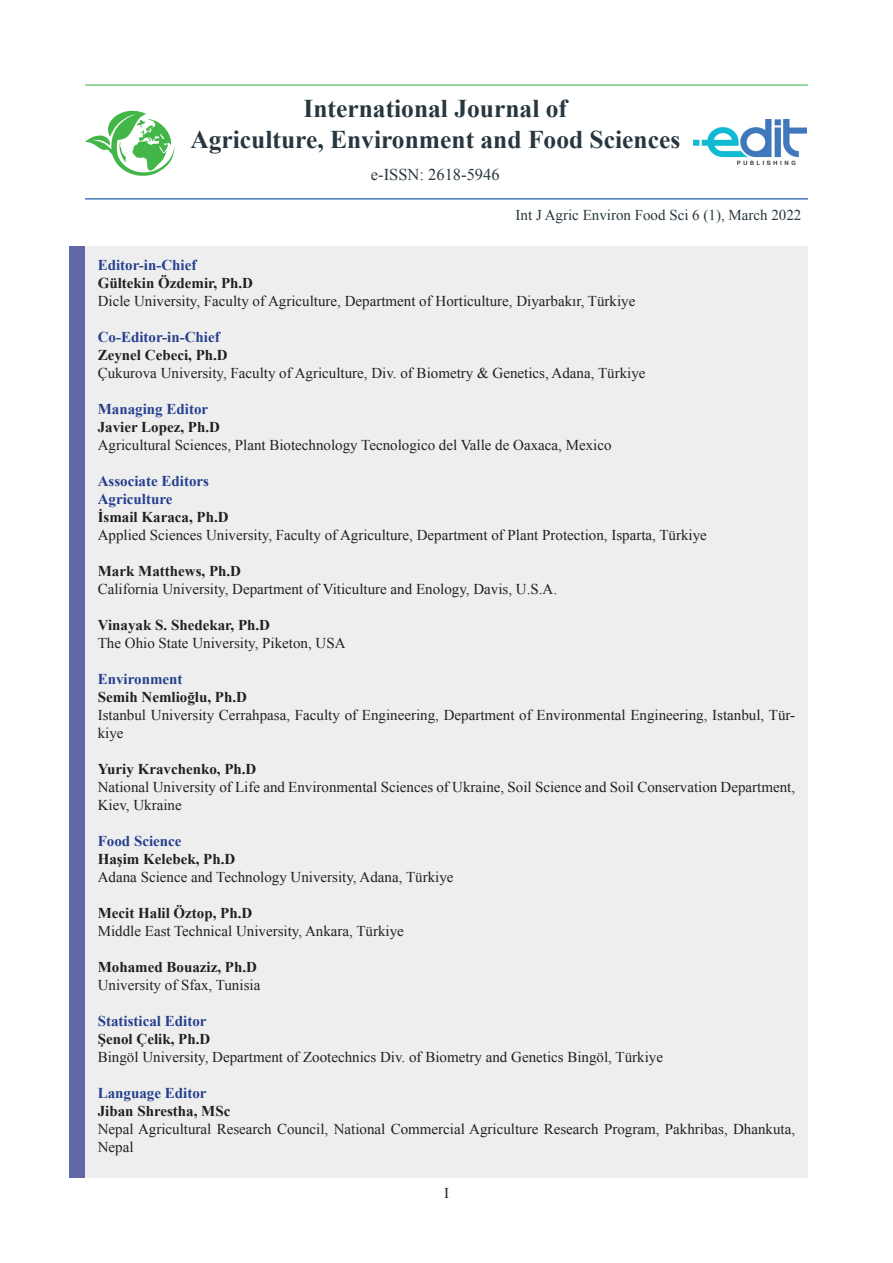
<style>
.page{position:relative;width:893px;height:1263px;background:#fff}
.page>*{position:absolute;margin:0;border:0;box-sizing:border-box;transform-origin:0 0}
.t1{font:700 25.5px "Times New Roman";color:#28373f}
.t2{font:16.5px "Times New Roman";color:#28373f}
.t3{font:15px/18px "Times New Roman";color:#231f20}
.t4{font:700 15px "Times New Roman";color:#231f20}
.t5{font:700 15px "Times New Roman";color:#253f8e}
.t6{font:15px "Times New Roman";color:#28373f}
</style>
<div class="page">
<hr style="left:85px;top:198px;width:723px;height:2px;background:#4576bc">
<hr style="left:85px;top:85px;width:723px;height:1px;background:#35b44a">
<img style="left:693px;top:119px;width:114px;height:46px">
<svg style="left:85px;top:110px;width:89px;height:66px"></svg>
<div style="left:85px;top:247px;width:723px;height:931px;background:#eeeeef"></div>
<div style="left:70px;top:247px;width:15px;height:931px;background:#6168a7"></div>
<p class="t1" style="left:304px;top:91px;width:265px">International Journal of</p>
<p class="t1" style="left:190px;top:121px;width:491px">Agriculture, Environment and Food Sciences</p>
<p class="t2" style="left:371px;top:164px;width:130px">e-ISSN: 2618-5946</p>
<p class="t6" style="left:516px;top:205px;width:287px">Int J Agric Environ Food Sci 6 (1), March 2022</p>
<p class="t5" style="left:98px;top:254px;width:100px">Editor-in-Chief</p>
<p class="t4" style="left:98px;top:272px;width:157px">Gültekin Özdemir, Ph.D</p>
<p class="t3" style="left:98px;top:292px;width:539px">Dicle University, Faculty of Agriculture, Department of Horticulture, Diyarbakır, Türkiye</p>
<p class="t5" style="left:98px;top:326px;width:123px">Co-Editor-in-Chief</p>
<p class="t4" style="left:98px;top:344px;width:131px">Zeynel Cebeci, Ph.D</p>
<p class="t3" style="left:98px;top:364px;width:549px">Çukurova University, Faculty of Agriculture, Div. of Biometry &amp; Genetics, Adana, Türkiye</p>
<p class="t5" style="left:98px;top:398px;width:112px">Managing Editor</p>
<p class="t4" style="left:98px;top:416px;width:124px">Javier Lopez, Ph.D</p>
<p class="t3" style="left:98px;top:436px;width:515px">Agricultural Sciences, Plant Biotechnology Tecnologico del Valle de Oaxaca, Mexico</p>
<p class="t5" style="left:98px;top:470px;width:113px">Associate Editors</p>
<p class="t5" style="left:98px;top:488px;width:76px">Agriculture</p>
<p class="t4" style="left:98px;top:506px;width:132px">İsmail Karaca, Ph.D</p>
<p class="t3" style="left:98px;top:526px;width:611px">Applied Sciences University, Faculty of Agriculture, Department of Plant Protection, Isparta, Türkiye</p>
<p class="t4" style="left:98px;top:560px;width:145px">Mark Matthews, Ph.D</p>
<p class="t3" style="left:98px;top:580px;width:461px">California University, Department of Viticulture and Enology, Davis, U.S.A.</p>
<p class="t4" style="left:98px;top:614px;width:174px">Vinayak S. Shedekar, Ph.D</p>
<p class="t3" style="left:98px;top:634px;width:249px">The Ohio State University, Piketon, USA</p>
<p class="t5" style="left:98px;top:668px;width:86px">Environment</p>
<p class="t4" style="left:98px;top:686px;width:151px">Semih Nemlioğlu, Ph.D</p>
<p class="t3" style="left:98px;top:706px;width:699px">Istanbul University Cerrahpasa, Faculty of Engineering, Department of Environmental Engineering, Istanbul, Tür&shy;kiye</p>
<p class="t4" style="left:98px;top:758px;width:160px">Yuriy Kravchenko, Ph.D</p>
<p class="t3" style="left:98px;top:778px;width:699px">National University of Life and Environmental Sciences of Ukraine, Soil Science and Soil Conservation Department,<br>Kiev, Ukraine</p>
<p class="t5" style="left:98px;top:830px;width:85px">Food Science</p>
<p class="t4" style="left:98px;top:848px;width:139px">Haşim Kelebek, Ph.D</p>
<p class="t3" style="left:98px;top:868px;width:357px">Adana Science and Technology University, Adana, Türkiye</p>
<p class="t4" style="left:98px;top:902px;width:156px">Mecit Halil Öztop, Ph.D</p>
<p class="t3" style="left:98px;top:922px;width:308px">Middle East Technical University, Ankara, Türkiye</p>
<p class="t4" style="left:98px;top:956px;width:161px">Mohamed Bouaziz, Ph.D</p>
<p class="t3" style="left:98px;top:976px;width:164px">University of Sfax, Tunisia</p>
<p class="t5" style="left:98px;top:1010px;width:110px">Statistical Editor</p>
<p class="t4" style="left:98px;top:1028px;width:114px">Şenol Çelik, Ph.D</p>
<p class="t3" style="left:98px;top:1048px;width:567px">Bingöl University, Department of Zootechnics Div. of Biometry and Genetics Bingöl, Türkiye</p>
<p class="t5" style="left:98px;top:1082px;width:110px">Language Editor</p>
<p class="t4" style="left:98px;top:1100px;width:134px">Jiban Shrestha, MSc</p>
<p class="t3" style="left:98px;top:1120px;width:699px">Nepal Agricultural Research Council, National Commercial Agriculture Research Program, Pakhribas, Dhankuta,<br>Nepal</p>
<p class="t3" style="left:444px;top:1184px;width:6px">I</p>
</div>
